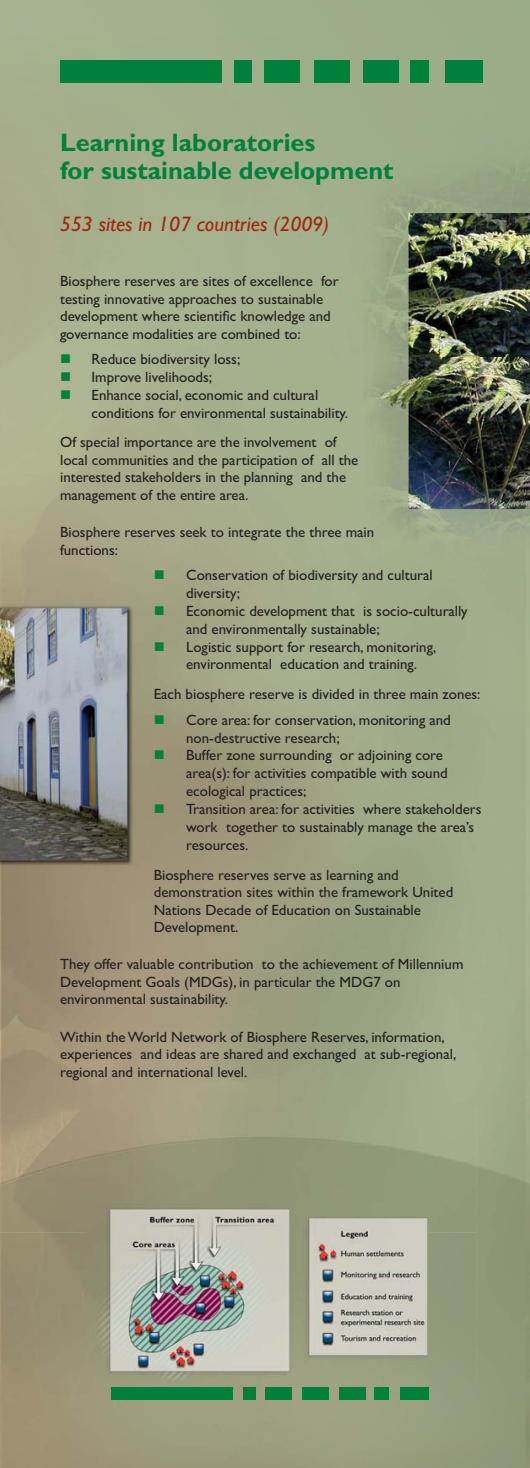
<style>
.page{position:relative;width:530px;height:1468px;background:#fff}
.page>*{position:absolute;margin:0;border:0;box-sizing:border-box;transform-origin:0 0}
.t1{font:700 25.38px/28px "Gill Sans";color:#00813b}
.t2{font:italic 21px "Gill Sans";color:#9e270e}
.t3{font:14.88px/17.5px "Gill Sans";color:#231f20}
</style>
<div class="page">
<img style="left:0;top:0;width:530px;height:1107px">
<img style="left:0;top:1107px;width:476px;height:124px">
<img style="left:0;top:1231px;width:103px;height:236px">
<div style="left:414px;top:1231px;width:62px;height:236px;background:#929a7b"></div>
<div style="left:103px;top:1385px;width:311px;height:82px;background:#9d9f7f"></div>
<div style="left:445px;top:60px;width:38px;height:22px;background:#00813b"></div>
<div style="left:410px;top:60px;width:19px;height:22px;background:#00813b"></div>
<div style="left:363px;top:60px;width:35px;height:22px;background:#00813b"></div>
<div style="left:314px;top:60px;width:35px;height:22px;background:#00813b"></div>
<div style="left:264px;top:60px;width:36px;height:22px;background:#00813b"></div>
<div style="left:60px;top:60px;width:162px;height:22px;background:#00813b"></div>
<div style="left:235px;top:60px;width:17px;height:22px;background:#00813b"></div>
<div style="left:401px;top:1386px;width:28px;height:13px;background:#00813b"></div>
<div style="left:375px;top:1386px;width:14px;height:13px;background:#00813b"></div>
<div style="left:339px;top:1386px;width:27px;height:13px;background:#00813b"></div>
<div style="left:302px;top:1386px;width:27px;height:13px;background:#00813b"></div>
<div style="left:265px;top:1386px;width:26px;height:13px;background:#00813b"></div>
<div style="left:112px;top:1386px;width:121px;height:13px;background:#00813b"></div>
<div style="left:243px;top:1386px;width:12px;height:13px;background:#00813b"></div>
<img style="left:86px;top:1203px;width:342px;height:182px">
<svg style="left:61px;top:354px;width:9px;height:9px"></svg>
<svg style="left:61px;top:372px;width:9px;height:8px"></svg>
<svg style="left:61px;top:390px;width:9px;height:8px"></svg>
<svg style="left:155px;top:570px;width:9px;height:9px"></svg>
<svg style="left:155px;top:606px;width:9px;height:8px"></svg>
<svg style="left:155px;top:641px;width:9px;height:9px"></svg>
<svg style="left:155px;top:715px;width:9px;height:8px"></svg>
<svg style="left:155px;top:750px;width:9px;height:9px"></svg>
<svg style="left:155px;top:804px;width:9px;height:8px"></svg>
<h1 class="t1" style="left:60px;top:131px;width:335px">Learning laboratories<br>for sustainable development</h1>
<h2 class="t2" style="left:60px;top:212px;width:271px">553 sites in 107 countries (2009)</h2>
<p class="t3" style="left:60px;top:274px;width:280px">Biosphere reserves are sites of excellence for testing innovative approaches to sustainable development where scientific knowledge and governance modalities are combined to:</p>
<p class="t3" style="left:92px;top:351px;width:258px;line-height:17.8px">Reduce biodiversity loss;<br>Improve livelihoods;<br>Enhance social, economic and cultural conditions for environmental sustainability.</p>
<p class="t3" style="left:60px;top:435px;width:300px">Of special importance are the involvement of local communities and the participation of all the interested stakeholders in the planning and the management of the entire area.</p>
<p class="t3" style="left:60px;top:525px;width:316px">Biosphere reserves seek to integrate the three main functions:</p>
<p class="t3" style="left:186px;top:567px;width:283px;line-height:17.8px">Conservation of biodiversity and cultural diversity;<br>Economic development that is socio-culturally and environmentally sustainable;<br>Logistic support for research, monitoring, environmental education and training.</p>
<p class="t3" style="left:154px;top:683px;width:328px;line-height:25.3px;text-align:center">Each biosphere reserve is divided in three main zones:<br>Core area: for conservation, monitoring and</p>
<p class="t3" style="left:186px;top:730px;width:297px;line-height:17.8px">non-destructive research;<br>Buffer zone surrounding or adjoining core area(s): for activities compatible with sound ecological practices;<br>Transition area: for activities where stakeholders work together to sustainably manage the area’s resources.</p>
<p class="t3" style="left:154px;top:867px;width:301px">Biosphere reserves serve as learning and demonstration sites within the framework United Nations Decade of Education on Sustainable Development.</p>
<p class="t3" style="left:60px;top:957px;width:405px">They offer valuable contribution to the achievement of Millennium<br>Development Goals (MDGs), in particular the MDG7 on environmental sustainability.</p>
<p class="t3" style="left:60px;top:1029px;width:398px">Within the World Network of Biosphere Reserves, information, experiences and ideas are shared and exchanged at sub-regional, regional and international level.</p>
</div>
